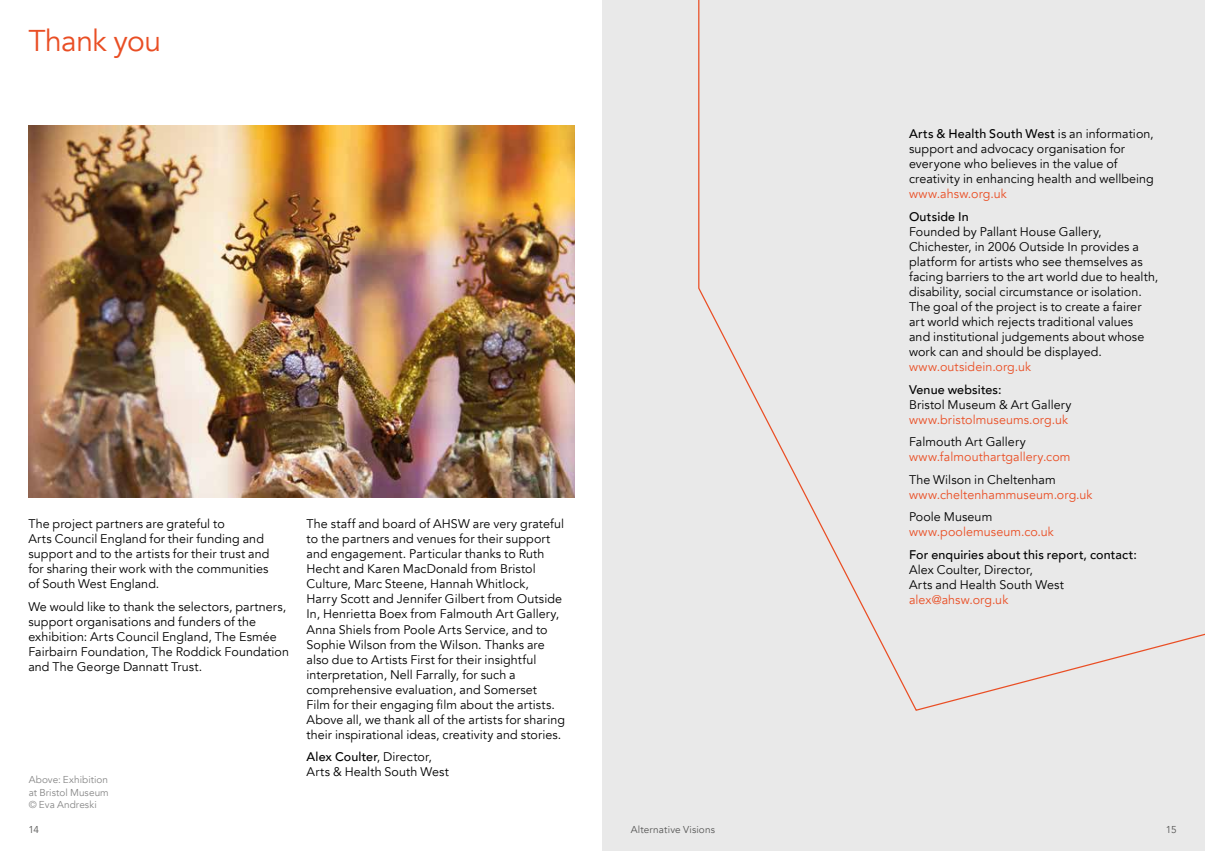
<style>
.page{position:relative;width:1205px;height:851px;background:#fff}
.page>*{position:absolute;margin:0;border:0;box-sizing:border-box;transform-origin:0 0}
.t1{font:30px "Avenir";letter-spacing:-.015em;color:#e94e24}
.t2{font:12.5px/15px "Avenir";letter-spacing:.005em;color:#000}
.t3{font:12.5px "Avenir";letter-spacing:.005em;color:#e94e24}
.t4{font:500 12.5px "Avenir";letter-spacing:.01em;color:#000}
.t5{font:10px/12.5px "Avenir";letter-spacing:.005em;color:#878787;text-align:justify}
.t6{font:10px "Avenir";letter-spacing:.015em;color:#575756}
.s1{font-weight:500}
</style>
<div class="page">
<div style="left:602px;top:0;width:603px;height:850px;background:#e9e9e9"></div>
<svg style="left:698px;top:0;width:507px;height:711px"></svg>
<img style="left:28px;top:126px;width:546px;height:371px">
<h1 class="t1" style="left:28px;top:23px;width:134px">Thank you</h1>
<p class="t2" style="left:28px;top:516px;width:243px">The project partners are grateful to<br>Arts Council England for their funding and support and to the artists for their trust and for sharing their work with the communities of South West England.</p>
<p class="t2" style="left:28px;top:599px;width:262px">We would like to thank the selectors, partners, support organisations and funders of the exhibition: Arts Council England, The Esmée Fairbairn Foundation, The Roddick Foundation and The George Dannatt Trust.</p>
<p class="t5" style="left:29px;top:773px;width:82px">Above: Exhibition at Bristol Museum © Eva Andreski</p>
<p class="t2" style="left:306px;top:516px;width:260px">The staff and board of AHSW are very grateful to the partners and venues for their support and engagement. Particular thanks to Ruth Hecht and Karen MacDonald from Bristol Culture, Marc Steene, Hannah Whitlock,<br>Harry Scott and Jennifer Gilbert from Outside In, Henrietta Boex from Falmouth Art Gallery, Anna Shiels from Poole Arts Service, and to Sophie Wilson from the Wilson. Thanks are also due to Artists First for their insightful interpretation, Nell Farrally, for such a comprehensive evaluation, and Somerset<br>Film for their engaging film about the artists.<br>Above all, we thank all of the artists for sharing their inspirational ideas, creativity and stories.</p>
<p class="t2" style="left:306px;top:749px;width:144px"><span class="s1">Alex Coulter</span>, Director,<br>Arts &amp; Health South West</p>
<p class="t2" style="left:909px;top:127px;width:246px"><span class="s1">Arts &amp; Health South West</span> is an information, support and advocacy organisation for everyone who believes in the value of creativity in enhancing health and wellbeing</p>
<p class="t3" style="left:909px;top:187px;width:99px">www.ahsw.org.uk</p>
<p class="t4" style="left:909px;top:206px;width:61px">Outside In</p>
<p class="t2" style="left:909px;top:224px;width:251px">Founded by Pallant House Gallery, Chichester, in 2006 Outside In provides a platform for artists who see themselves as facing barriers to the art world due to health, disability, social circumstance or isolation.<br>The goal of the project is to create a fairer art world which rejects traditional values<br>and institutional judgements about whose work can and should be displayed.</p>
<p class="t3" style="left:909px;top:359px;width:124px">www.outsidein.org.uk</p>
<p class="t4" style="left:909px;top:378px;width:94px">Venue websites:</p>
<p class="t2" style="left:909px;top:397px;width:164px">Bristol Museum &amp; Art Gallery</p>
<p class="t3" style="left:909px;top:412px;width:161px">www.bristolmuseums.org.uk</p>
<p class="t2" style="left:909px;top:434px;width:118px">Falmouth Art Gallery</p>
<p class="t3" style="left:909px;top:449px;width:163px">www.falmouthartgallery.com</p>
<p class="t2" style="left:909px;top:472px;width:148px">The Wilson in Cheltenham</p>
<p class="t3" style="left:909px;top:487px;width:185px">www.cheltenhammuseum.org.uk</p>
<p class="t2" style="left:909px;top:509px;width:85px">Poole Museum</p>
<p class="t3" style="left:909px;top:524px;width:146px">www.poolemuseum.co.uk</p>
<p class="t4" style="left:909px;top:543px;width:229px">For enquiries about this report, contact:</p>
<p class="t2" style="left:909px;top:562px;width:156px">Alex Coulter, Director,<br>Arts and Health South West</p>
<p class="t3" style="left:909px;top:592px;width:101px">alex@ahsw.org.uk</p>
<p class="t6" style="left:28px;top:823px;width:12px">14</p>
<p class="t6" style="left:631px;top:823px;width:86px">Alternative Visions</p>
<p class="t6" style="left:1166px;top:823px;width:12px">15</p>
</div>
